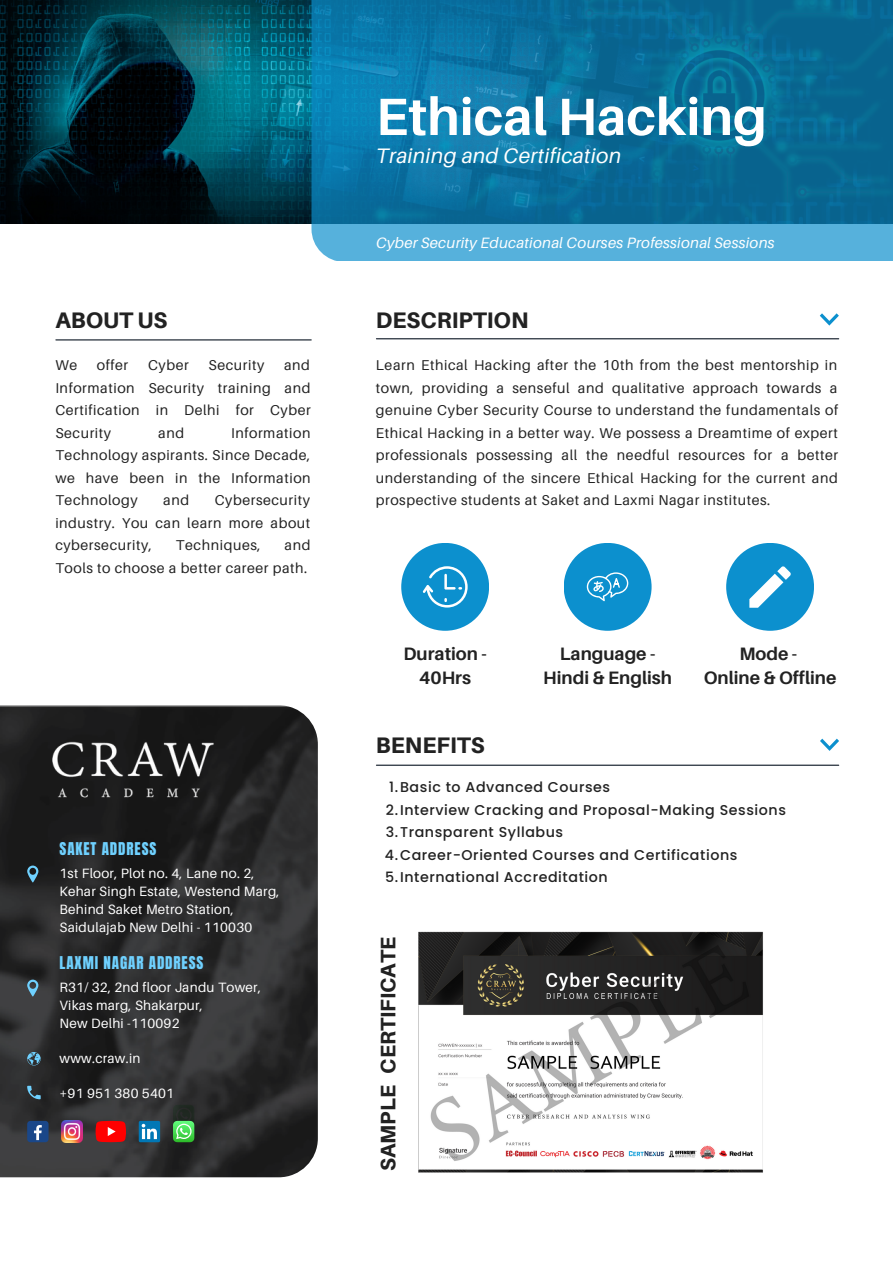
<style>
.page{position:relative;width:893px;height:1264px;background:#fff}
.page>*{position:absolute;margin:0;border:0;box-sizing:border-box;transform-origin:0 0}
.t1{font:700 52.5px "Aileron";color:#fff}
.t2{font:800 22.5px "Aileron";color:#222}
.t3{font:italic 21px "Aileron";letter-spacing:.02em;color:#fff}
.t4{font:800 21px "Aileron";color:#222}
.t5{font:700 18px/24.8px "Aileron";color:#222;text-align:center}
.t6{font:italic 15px "Aileron";letter-spacing:.02em;color:#fff}
.t7{font:15px "Anton";letter-spacing:.06em;color:#6fd1ff}
.t8{font:14.25px/22.5px "Aileron";letter-spacing:.04em;color:#222;text-align:justify}
.t9{font:500 14.25px/22.5px "Poppins";letter-spacing:.04em;color:#222}
.t10{font:13.5px/18px "Aileron";letter-spacing:.02em;color:#fff}
</style>
<div class="page">
<img style="left:0;top:0;width:311px;height:223px">
<svg style="left:311px;top:0;width:581px;height:261px;background:#1479a5"></svg>
<hr style="left:376px;top:338px;width:462px;height:1px;background:#0b1623">
<hr style="left:56px;top:339px;width:255px;height:1px;background:#0b1623">
<hr style="left:376px;top:764px;width:462px;height:1px;background:#0b1623">
<div style="left:401px;top:543px;width:88px;height:87px;background:#0c90ce;border-radius:50%"></div>
<div style="left:563px;top:543px;width:88px;height:87px;background:#0c90ce;border-radius:50%"></div>
<div style="left:726px;top:543px;width:88px;height:87px;background:#0c90ce;border-radius:50%"></div>
<svg style="left:819px;top:313px;width:19px;height:12px"></svg>
<svg style="left:820px;top:738px;width:19px;height:13px"></svg>
<svg style="left:422px;top:566px;width:45px;height:41px"></svg>
<svg style="left:586px;top:572px;width:42px;height:29px"></svg>
<svg style="left:749px;top:566px;width:42px;height:41px"></svg>
<img style="left:418px;top:931px;width:345px;height:242px">
<img style="left:0;top:705px;width:318px;height:472px">
<img style="left:61px;top:1120px;width:22px;height:22px">
<div style="left:27px;top:1120px;width:22px;height:22px;background:#1a4789;border-radius:3px"></div>
<svg style="left:34px;top:1125px;width:8px;height:15px"></svg>
<svg style="left:96px;top:1120px;width:30px;height:22px"></svg>
<div style="left:139px;top:1120px;width:21px;height:22px;background:linear-gradient(to bottom,#077ab7,#087bb7);border-radius:2px"></div>
<svg style="left:142px;top:1123px;width:15px;height:16px"></svg>
<svg style="left:173px;top:1104px;width:21px;height:38px"></svg>
<svg style="left:27px;top:865px;width:11px;height:17px"></svg>
<svg style="left:27px;top:1051px;width:14px;height:14px"></svg>
<svg style="left:27px;top:1085px;width:14px;height:14px"></svg>
<svg style="left:27px;top:979px;width:11px;height:17px"></svg>
<img style="left:50px;top:732px;width:168px;height:71px">
<h2 class="t2" style="left:55px;top:306px;width:113px">ABOUT US</h2>
<p class="t8" style="left:55px;top:354px;width:23px">We</p>
<p class="t8" style="left:97px;top:354px;width:33px">offer</p>
<p class="t8" style="left:148px;top:354px;width:42px">Cyber</p>
<p class="t8" style="left:208px;top:354px;width:57px">Security</p>
<p class="t8" style="left:55px;top:354px;width:257px;text-indent:229px">and Information Security training and Certification in Delhi for Cyber Security</p>
<p class="t8" style="left:55px;top:421px;width:257px;text-indent:176px">Information Technology aspirants. Since Decade, we have been in the Information Technology</p>
<p class="t8" style="left:158px;top:421px;width:27px">and</p>
<p class="t8" style="left:55px;top:489px;width:256px;text-indent:159px">Cybersecurity industry. You can learn more about cybersecurity,</p>
<p class="t8" style="left:163px;top:489px;width:27px">and</p>
<p class="t8" style="left:176px;top:534px;width:86px">Techniques,</p>
<p class="t8" style="left:55px;top:534px;width:256px;text-align:right">and<br>Tools to choose a better career path.</p>
<p class="t7" style="left:59px;top:837px;width:98px">SAKET ADDRESS</p>
<p class="t10" style="left:59px;top:863px;width:221px">1st Floor, Plot no. 4, Lane no. 2,<br>Kehar Singh Estate, Westend Marg,<br>Behind Saket Metro Station,<br>Saidulajab New Delhi - 110030</p>
<p class="t7" style="left:59px;top:951px;width:145px">LAXMI NAGAR ADDRESS</p>
<p class="t10" style="left:59px;top:977px;width:203px">R31/ 32, 2nd floor Jandu Tower,<br>Vikas marg, Shakarpur,<br>New Delhi -110092</p>
<p class="t10" style="left:59px;top:1048px;width:82px">www.craw.in</p>
<p class="t10" style="left:59px;top:1083px;width:116px">+91 951 380 5401</p>
<h1 class="t1" style="left:376px;top:84px;width:392px">Ethical Hacking</h1>
<h3 class="t3" style="left:376px;top:143px;width:247px">Training and Certification</h3>
<p class="t6" style="left:376px;top:233px;width:400px">Cyber Security Educational Courses Professional Sessions</p>
<h2 class="t2" style="left:376px;top:306px;width:154px">DESCRIPTION</h2>
<p class="t8" style="left:376px;top:354px;width:464px">Learn Ethical Hacking after the 10th from the best mentorship in town, providing a senseful and qualitative approach towards a genuine Cyber Security Course to understand the fundamentals of Ethical Hacking in a better way. We possess a Dreamtime of expert professionals possessing all the needful resources for a better understanding of the sincere Ethical Hacking for the current and prospective students at Saket and Laxmi Nagar institutes.</p>
<p class="t5" style="left:403px;top:640px;width:85px">Duration -<br>40Hrs</p>
<p class="t5" style="left:543px;top:640px;width:130px">Language -<br>Hindi &amp; English</p>
<h2 class="t2" style="left:376px;top:731px;width:110px">BENEFITS</h2>
<p class="t5" style="left:703px;top:640px;width:134px">Mode -<br>Online &amp; Offline</p>
<p class="t9" style="left:385px;top:776px;width:402px">1.Basic to Advanced Courses<br>2.Interview Cracking and Proposal-Making Sessions 3.Transparent Syllabus<br>4.Career-Oriented Courses and Certifications 5.International Accreditation</p>
<h3 class="t4" style="left:375px;top:1170px;width:236px;rotate:-90deg">SAMPLE CERTIFICATE</h3>
</div>
